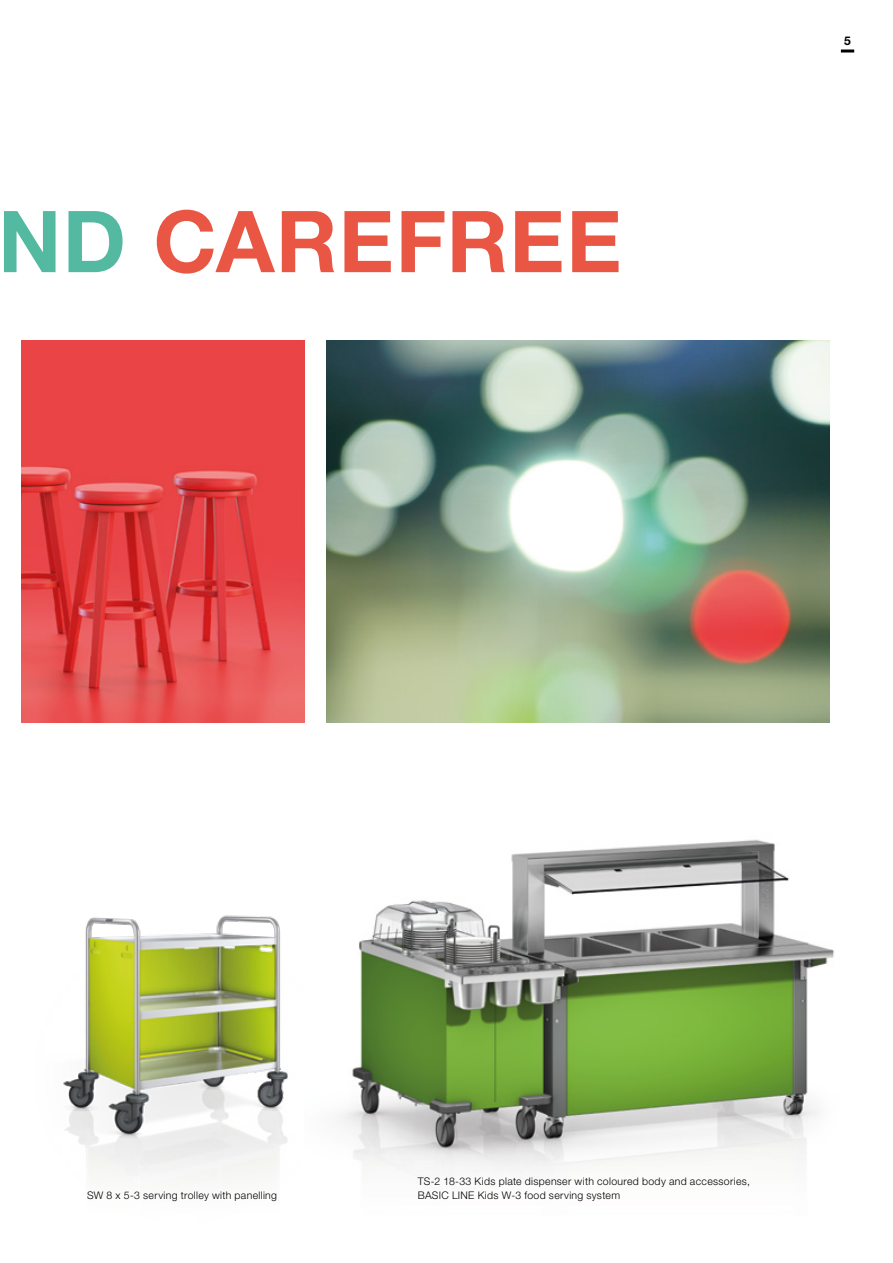
<style>
.page{position:relative;width:893px;height:1263px;background:#fff}
.page>*{position:absolute;margin:0;border:0;box-sizing:border-box;transform-origin:0 0}
.t1{font:700 85.5px "Helvetica Neue LTW1 G";letter-spacing:.015em;color:#ea5644}
.t2{font:700 12px "Helvetica Neue LTW1 G";color:#000}
.t3{font:300 10.5px/14.2px "Helvetica Neue LTW1 G";letter-spacing:.03em;color:#000}
.s1{color:#53b9a1}
</style>
<div class="page">
<svg style="left:841px;top:50px;width:13px;height:3px"></svg>
<img style="left:340px;top:839px;width:494px;height:332px">
<img style="left:63px;top:915px;width:225px;height:265px">
<img style="left:21px;top:340px;width:284px;height:383px">
<img style="left:326px;top:340px;width:503px;height:383px">
<h1 class="t1" style="left:-2px;top:189px;width:625px"><span class="s1">ND</span> CAREFREE</h1>
<p class="t2" style="left:844px;top:33px;width:8px">5</p>
<p class="t3" style="left:87px;top:1188px;width:191px">SW 8 x 5-3 serving trolley with panelling</p>
<p class="t3" style="left:418px;top:1174px;width:334px">TS-2 18-33 Kids plate dispenser with coloured body and accessories,<br>BASIC LINE Kids W-3 food serving system</p>
</div>
